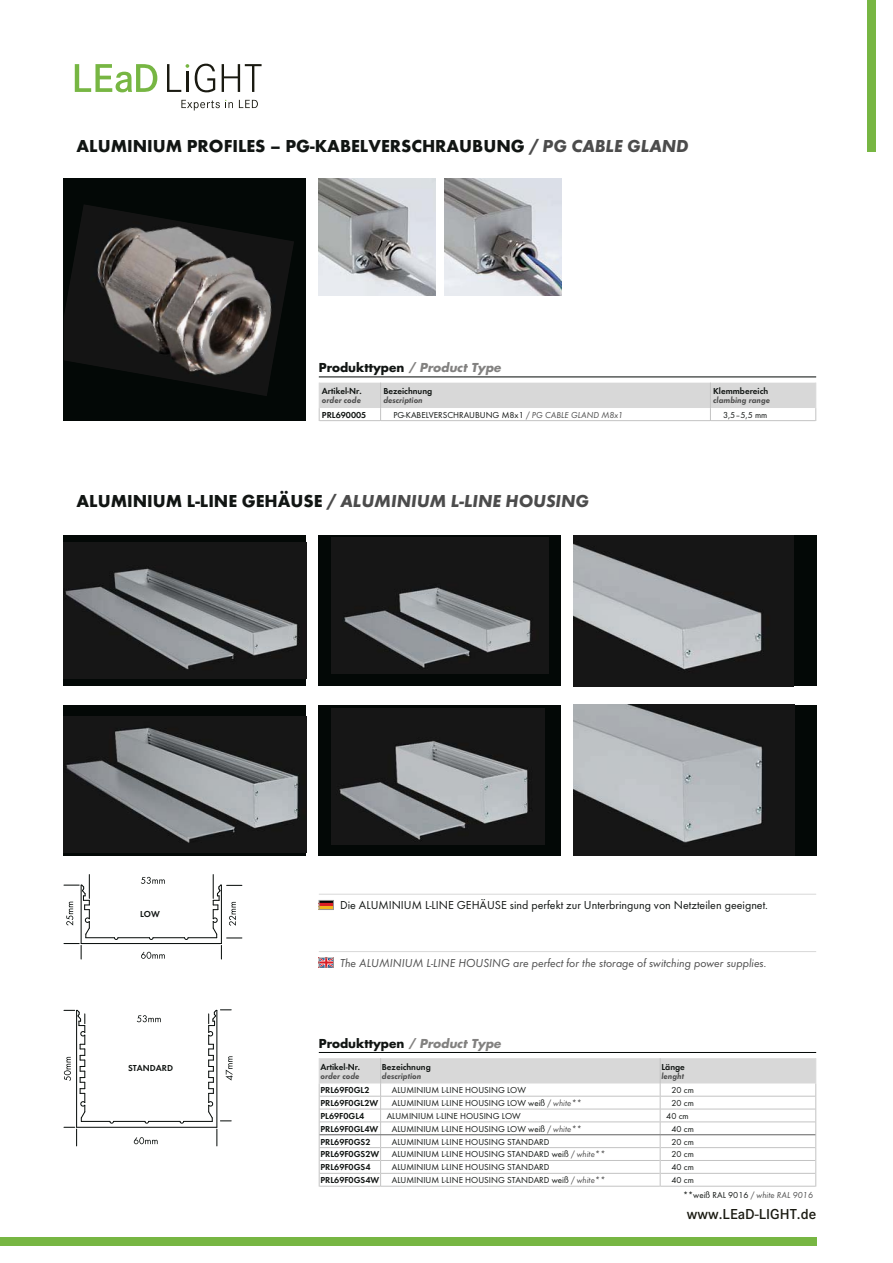
<style>
.page{position:relative;width:893px;height:1263px;background:#fff}
.page>*{position:absolute;margin:0;border:0;box-sizing:border-box;transform-origin:0 0}
.t1{font:700 18px "Futura T";color:#111513}
.t2{font:italic 700 18px "Futura T";color:#4c4c4c}
.t3{font:600 15px "Corporate S";color:#1a1a11}
.t4{font:12px "Futura T";color:#111513}
.t5{font:italic 12px "Futura T";color:#4c4c4c}
.t6{font:700 12px "Futura";color:#111513}
.t7{font:9px/14.7px "Futura T";color:#111513}
.t8{font:600 9px "Futura T";color:#111513}
.t9{font:italic 600 9px "Futura T";color:#4c4c4c}
.s1{font-style:italic;color:#4c4c4c}
.s2{font-style:italic;color:#828180}
.s3{font-style:normal;color:#111513}
</style>
<div class="page">
<div style="left:0;top:1237px;width:816px;height:9px;background:#77b643"></div>
<div style="left:867px;top:0;width:9px;height:152px;background:#77b643"></div>
<svg style="left:75px;top:64px;width:82px;height:28px"></svg>
<svg style="left:195px;top:64px;width:20px;height:28px"></svg>
<svg style="left:222px;top:64px;width:40px;height:28px"></svg>
<svg style="left:167px;top:64px;width:22px;height:28px"></svg>
<svg style="left:181px;top:100px;width:52px;height:10px"></svg>
<svg style="left:239px;top:100px;width:19px;height:8px"></svg>
<div style="left:64px;top:179px;width:242px;height:242px;background:#030806"></div>
<img style="left:64px;top:205px;width:230px;height:191px">
<img style="left:319px;top:179px;width:117px;height:117px">
<img style="left:444px;top:179px;width:117px;height:117px">
<svg style="left:321px;top:960px;width:11px;height:5px"></svg>
<div style="left:319px;top:958px;width:15px;height:9px;border:1px solid #959595"></div>
<hr style="left:319px;top:951px;width:497px;height:1px;background:#d8d8d8">
<hr style="left:319px;top:900px;width:14px;height:3px;background:#030806">
<svg style="left:321px;top:903px;width:11px;height:5px"></svg>
<div style="left:319px;top:900px;width:15px;height:10px;border:1px solid #959595"></div>
<hr style="left:319px;top:894px;width:497px;height:1px;background:#d8d8d8">
<hr style="left:319px;top:377px;width:497px;height:1px;background:#030806">
<svg style="left:319px;top:383px;width:497px;height:38px"></svg>
<div style="left:64px;top:705px;width:242px;height:150px;background:#030806"></div>
<img style="left:64px;top:717px;width:242px;height:136px">
<div style="left:319px;top:705px;width:242px;height:150px;background:#030806"></div>
<img style="left:331px;top:709px;width:213px;height:136px">
<div style="left:574px;top:705px;width:242px;height:150px;background:#030806"></div>
<img style="left:574px;top:705px;width:220px;height:150px">
<div style="left:64px;top:535px;width:242px;height:151px;background:#030806"></div>
<img style="left:64px;top:543px;width:242px;height:136px">
<div style="left:319px;top:535px;width:242px;height:151px;background:#030806"></div>
<img style="left:332px;top:538px;width:216px;height:136px">
<div style="left:574px;top:535px;width:242px;height:151px;background:#030806"></div>
<img style="left:574px;top:535px;width:219px;height:151px">
<hr style="left:319px;top:1052px;width:497px;height:1px;background:#030806">
<svg style="left:319px;top:1058px;width:497px;height:129px"></svg>
<hr style="left:320px;top:1134px;width:340px;height:1px;background:#616161">
<hr style="left:660px;top:1134px;width:155px;height:1px;background:#616161">
<svg style="left:141px;top:952px;width:24px;height:7px"></svg>
<svg style="left:141px;top:877px;width:24px;height:7px"></svg>
<hr style="left:118px;top:937px;width:31px;height:1px;background:#030806">
<hr style="left:153px;top:937px;width:32px;height:1px;background:#030806">
<hr style="left:81px;top:943px;width:140px;height:1px;background:#030806">
<svg style="left:64px;top:875px;width:55px;height:84px"></svg>
<svg style="left:184px;top:875px;width:58px;height:84px"></svg>
<svg style="left:137px;top:1015px;width:24px;height:7px"></svg>
<svg style="left:134px;top:1137px;width:24px;height:7px"></svg>
<hr style="left:113px;top:1121px;width:32px;height:1px;background:#030806">
<svg style="left:144px;top:1121px;width:5px;height:3px"></svg>
<hr style="left:149px;top:1121px;width:31px;height:1px;background:#030806">
<hr style="left:77px;top:1127px;width:140px;height:1px;background:#030806">
<svg style="left:64px;top:1009px;width:50px;height:137px"></svg>
<svg style="left:179px;top:1009px;width:54px;height:137px"></svg>
<h1 class="t1" style="left:77px;top:139px;width:613px">ALUMINIUM PROFILES – PG-KABELVERSCHRAUBUNG <span class="s1">/ PG CABLE GLAND</span></h1>
<h3 class="t6" style="left:319px;top:362px;width:184px">Produkttypen <span class="s2">/ Product Type</span></h3>
<p class="t8" style="left:322px;top:386px;width:41px">Artikel-Nr.</p>
<p class="t9" style="left:322px;top:397px;width:41px">order code</p>
<p class="t8" style="left:383px;top:386px;width:50px">Bezeichnung</p>
<p class="t9" style="left:383px;top:397px;width:41px">description</p>
<p class="t8" style="left:713px;top:386px;width:57px">Klemmbereich</p>
<p class="t9" style="left:713px;top:397px;width:59px">clambing range</p>
<p class="t8" style="left:322px;top:409px;width:46px">PRL690005</p>
<p class="t7" style="left:393px;top:408px;width:231px">PG-KABELVERSCHRAUBUNG M8x1 <span class="s1">/ PG CABLE GLAND M8x1</span></p>
<p class="t7" style="left:723px;top:408px;width:46px">3,5–5,5 mm</p>
<h1 class="t2" style="left:77px;top:495px;width:514px"><span class="s3">ALUMINIUM L-LINE GEHÄUSE</span> / ALUMINIUM L-LINE HOUSING</h1>
<p class="t8" style="left:140px;top:908px;width:21px">LOW</p>
<p class="t8" style="left:128px;top:1063px;width:47px">STANDARD</p>
<h3 class="t4" style="left:340px;top:901px;width:429px">Die ALUMINIUM L-LINE GEHÄUSE sind perfekt zur Unterbringung von Netzteilen geeignet.</h3>
<h3 class="t5" style="left:340px;top:958px;width:428px">The ALUMINIUM L-LINE HOUSING are perfect for the storage of switching power supplies.</h3>
<h3 class="t6" style="left:319px;top:1038px;width:184px">Produkttypen <span class="s2">/ Product Type</span></h3>
<p class="t8" style="left:320px;top:1062px;width:41px">Artikel-Nr.</p>
<p class="t9" style="left:320px;top:1072px;width:41px">order code</p>
<p class="t8" style="left:382px;top:1062px;width:50px">Bezeichnung</p>
<p class="t9" style="left:382px;top:1072px;width:41px">description</p>
<p class="t8" style="left:661px;top:1062px;width:25px">Länge</p>
<p class="t9" style="left:661px;top:1072px;width:24px">lenght</p>
<p class="t8" style="left:320px;top:1085px;width:51px">PRL69F0GL2</p>
<p class="t7" style="left:392px;top:1084px;width:136px">ALUMINIUM L-LINE HOUSING LOW</p>
<p class="t7" style="left:671px;top:1084px;width:24px">20 cm</p>
<p class="t8" style="left:320px;top:1098px;width:59px">PRL69F0GL2W</p>
<p class="t7" style="left:392px;top:1097px;width:191px">ALUMINIUM L-LINE HOUSING LOW weiß <span class="s1">/ white**</span></p>
<p class="t7" style="left:671px;top:1097px;width:24px">20 cm</p>
<p class="t8" style="left:320px;top:1111px;width:45px">PL69F0GL4</p>
<p class="t7" style="left:387px;top:1109px;width:136px">ALUMINIUM L-LINE HOUSING LOW</p>
<p class="t7" style="left:666px;top:1109px;width:24px">40 cm</p>
<p class="t8" style="left:320px;top:1123px;width:59px">PRL69F0GL4W</p>
<p class="t7" style="left:392px;top:1122px;width:191px">ALUMINIUM L-LINE HOUSING LOW weiß <span class="s1">/ white**</span></p>
<p class="t7" style="left:671px;top:1122px;width:24px">40 cm</p>
<p class="t8" style="left:320px;top:1136px;width:52px">PRL69F0GS2</p>
<p class="t7" style="left:392px;top:1135px;width:159px">ALUMINIUM L-LINE HOUSING STANDARD</p>
<p class="t7" style="left:671px;top:1135px;width:24px">20 cm</p>
<p class="t8" style="left:320px;top:1149px;width:60px">PRL69F0GS2W</p>
<p class="t7" style="left:392px;top:1148px;width:215px">ALUMINIUM L-LINE HOUSING STANDARD weiß <span class="s1">/ white**</span></p>
<p class="t7" style="left:671px;top:1148px;width:24px">20 cm</p>
<p class="t8" style="left:320px;top:1162px;width:52px">PRL69F0GS4</p>
<p class="t7" style="left:392px;top:1161px;width:159px">ALUMINIUM L-LINE HOUSING STANDARD</p>
<p class="t7" style="left:671px;top:1161px;width:24px">40 cm</p>
<p class="t8" style="left:320px;top:1175px;width:60px">PRL69F0GS4W</p>
<p class="t7" style="left:392px;top:1174px;width:215px">ALUMINIUM L-LINE HOUSING STANDARD weiß <span class="s1">/ white**</span></p>
<p class="t7" style="left:683px;top:1174px;width:132px;text-indent:-12px">40 cm<br>**weiß RAL 9016 <span class="s1">/ white RAL 9016</span></p>
<h2 class="t3" style="left:687px;top:1208px;width:131px">www.LEaD-LIGHT.de</h2>
</div>
